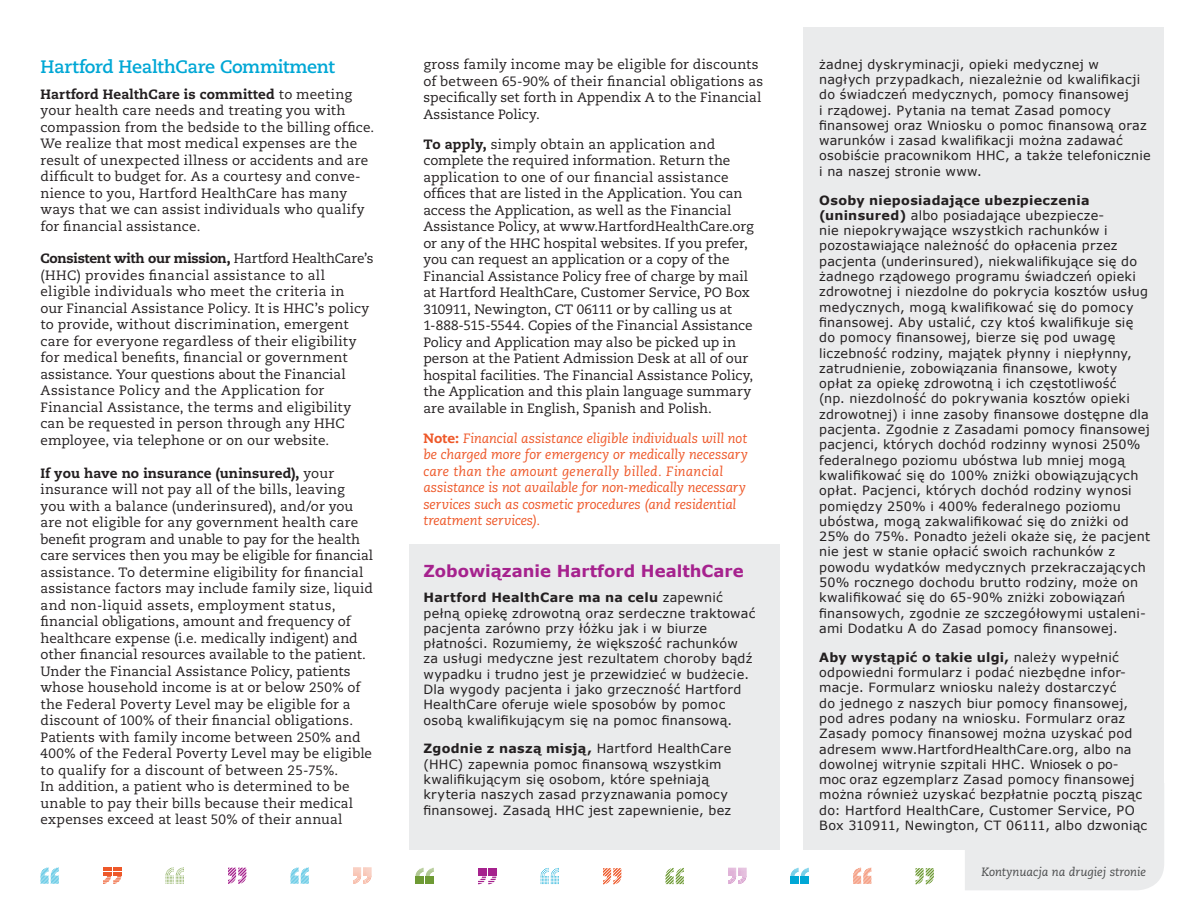
<style>
.page{position:relative;width:1188px;height:918px;background:#fff}
.page>*{position:absolute;margin:0;border:0;box-sizing:border-box;transform-origin:0 0}
.t1{font:700 18px "Caecilia LT Std";letter-spacing:-.025em;color:#00a7d5}
.t2{font:700 16.5px "Verdana";color:#a6228e}
.t3{font:13.5px/16.5px "Caecilia LT Std";letter-spacing:.01em;color:#231f20}
.t4{font:italic 13.5px/16.5px "Caecilia LT Std";letter-spacing:-.005em;color:#ee5829}
.t5{font:12.75px/15.3px "Verdana";letter-spacing:.02em;color:#231f20}
.t6{font:italic 12px "Caecilia LT Std";color:#4b4c4d}
.s1{font-weight:800}
.s2{font-weight:800;font-style:normal}
.s3{font-weight:700}
</style>
<div class="page">
<div style="left:965px;top:850px;width:199px;height:40px;background:#eaebec"></div>
<div style="left:804px;top:28px;width:360px;height:822px;background:#eaebec"></div>
<div style="left:409px;top:544px;width:371px;height:306px;background:#eaebec"></div>
<svg style="left:728px;top:868px;width:19px;height:16px"></svg>
<svg style="left:416px;top:868px;width:18px;height:16px"></svg>
<svg style="left:791px;top:868px;width:18px;height:16px"></svg>
<svg style="left:853px;top:868px;width:19px;height:16px"></svg>
<svg style="left:666px;top:868px;width:18px;height:16px"></svg>
<svg style="left:353px;top:868px;width:19px;height:16px"></svg>
<svg style="left:291px;top:868px;width:18px;height:16px"></svg>
<svg style="left:40px;top:868px;width:19px;height:16px"></svg>
<svg style="left:228px;top:868px;width:18px;height:16px"></svg>
<svg style="left:103px;top:868px;width:18px;height:16px"></svg>
<svg style="left:166px;top:867px;width:18px;height:17px"></svg>
<svg style="left:603px;top:868px;width:18px;height:16px"></svg>
<svg style="left:916px;top:868px;width:18px;height:16px"></svg>
<svg style="left:478px;top:868px;width:18px;height:16px"></svg>
<svg style="left:541px;top:868px;width:18px;height:16px"></svg>
<p class="t1" style="left:40px;top:56px;width:296px">Hartford HealthCare Commitment</p>
<p class="t3" style="left:40px;top:86px;width:335px"><span class="s1">Hartford HealthCare is committed</span> to meeting your health care needs and treating you with compassion from the bedside to the billing office.<br>We realize that most medical expenses are the result of unexpected illness or accidents and are difficult to budget for. As a courtesy and conve&shy;nience to you, Hartford HealthCare has many ways that we can assist individuals who qualify for financial assistance.</p>
<p class="t3" style="left:40px;top:251px;width:335px"><span class="s1">Consistent with our mission,</span> Hartford HealthCare’s (HHC) provides financial assistance to all eligible individuals who meet the criteria in<br>our Financial Assistance Policy. It is HHC’s policy to provide, without discrimination, emergent care for everyone regardless of their eligibility for medical benefits, financial or government assistance. Your questions about the Financial Assistance Policy and the Application for Financial Assistance, the terms and eligibility can be requested in person through any HHC employee, via telephone or on our website.</p>
<p class="t3" style="left:40px;top:465px;width:334px"><span class="s1">If you have no insurance (uninsured),</span> your insurance will not pay all of the bills, leaving<br>you with a balance (underinsured), and/or you are not eligible for any government health care benefit program and unable to pay for the health care services then you may be eligible for financial assistance. To determine eligibility for financial assistance factors may include family size, liquid and non-liquid assets, employment status, financial obligations, amount and frequency of healthcare expense (i.e. medically indigent) and other financial resources available to the patient.<br>Under the Financial Assistance Policy, patients whose household income is at or below 250% of the Federal Poverty Level may be eligible for a discount of 100% of their financial obligations.<br>Patients with family income between 250% and 400% of the Federal Poverty Level may be eligible to qualify for a discount of between 25-75%.<br>In addition, a patient who is determined to be unable to pay their bills because their medical expenses exceed at least 50% of their annual</p>
<p class="t3" style="left:423px;top:57px;width:341px">gross family income may be eligible for discounts of between 65-90% of their financial obligations as specifically set forth in Appendix A to the Financial Assistance Policy.</p>
<p class="t3" style="left:423px;top:136px;width:332px"><span class="s1">To apply,</span> simply obtain an application and complete the required information. Return the application to one of our financial assistance offices that are listed in the Application. You can access the Application, as well as the Financial Assistance Policy, at www.HartfordHealthCare.org or any of the HHC hospital websites. If you prefer, you can request an application or a copy of the Financial Assistance Policy free of charge by mail at Hartford HealthCare, Customer Service, PO Box 310911, Newington, CT 06111 or by calling us at 1-888-515-5544. Copies of the Financial Assistance Policy and Application may also be picked up in person at the Patient Admission Desk at all of our hospital facilities. The Financial Assistance Policy, the Application and this plain language summary are available in English, Spanish and Polish.</p>
<p class="t4" style="left:423px;top:430px;width:326px"><span class="s2">Note:</span> Financial assistance eligible individuals will not be charged more for emergency or medically necessary care than the amount generally billed. Financial assistance is not available for non-medically necessary services such as cosmetic procedures (and residential treatment services).</p>
<p class="t2" style="left:423px;top:560px;width:322px">Zobowiązanie Hartford HealthCare</p>
<p class="t5" style="left:423px;top:590px;width:334px"><span class="s3">Hartford HealthCare ma na celu</span> zapewnić pełną opiekę zdrowotną oraz serdeczne traktować pacjenta zarówno przy łóżku jak i w biurze płatności. Rozumiemy, że większość rachunków za usługi medyczne jest rezultatem choroby bądź wypadku i trudno jest je przewidzieć w budżecie.<br>Dla wygody pacjenta i jako grzeczność Hartford HealthCare oferuje wiele sposobów by pomoc osobą kwalifikującym się na pomoc finansową.</p>
<p class="t5" style="left:423px;top:741px;width:309px"><span class="s3">Zgodnie z naszą misją,</span> Hartford HealthCare (HHC) zapewnia pomoc finansową wszystkim kwalifikującym się osobom, które spełniają kryteria naszych zasad przyznawania pomocy finansowej. Zasadą HHC jest zapewnienie, bez</p>
<p class="t5" style="left:819px;top:56px;width:333px">żadnej dyskryminacji, opieki medycznej w nagłych przypadkach, niezależnie od kwalifikacji do świadczeń medycznych, pomocy finansowej<br>i rządowej. Pytania na temat Zasad pomocy finansowej oraz Wniosku o pomoc finansową oraz warunków i zasad kwalifikacji można zadawać osobiście pracownikom HHC, a także telefonicznie i na naszej stronie www.</p>
<p class="t5" style="left:819px;top:192px;width:332px"><span class="s3">Osoby nieposiadające ubezpieczenia (uninsured)</span> albo posiadające ubezpiecze-<br>nie niepokrywające wszystkich rachunków i pozostawiające należność do opłacenia przez pacjenta (underinsured), niekwalifikujące się do żadnego rządowego programu świadczeń opieki zdrowotnej i niezdolne do pokrycia kosztów usług medycznych, mogą kwalifikować się do pomocy finansowej. Aby ustalić, czy ktoś kwalifikuje się do pomocy finansowej, bierze się pod uwagę liczebność rodziny, majątek płynny i niepłynny, zatrudnienie, zobowiązania finansowe, kwoty opłat za opiekę zdrowotną i ich częstotliwość<br>(np. niezdolność do pokrywania kosztów opieki zdrowotnej) i inne zasoby finansowe dostępne dla pacjenta. Zgodnie z Zasadami pomocy finansowej pacjenci, których dochód rodzinny wynosi 250% federalnego poziomu ubóstwa lub mniej mogą kwalifikować się do 100% zniżki obowiązujących opłat. Pacjenci, których dochód rodziny wynosi pomiędzy 250% i 400% federalnego poziomu ubóstwa, mogą zakwalifikować się do zniżki od 25% do 75%. Ponadto jeżeli okaże się, że pacjent nie jest w stanie opłacić swoich rachunków z powodu wydatków medycznych przekraczających 50% rocznego dochodu brutto rodziny, może on kwalifikować się do 65-90% zniżki zobowiązań finansowych, zgodnie ze szczegółowymi ustaleni&shy;ami Dodatku A do Zasad pomocy finansowej.</p>
<p class="t5" style="left:819px;top:649px;width:330px"><span class="s3">Aby wystąpić o takie ulgi,</span> należy wypełnić odpowiedni formularz i podać niezbędne infor&shy;macje. Formularz wniosku należy dostarczyć<br>do jednego z naszych biur pomocy finansowej, pod adres podany na wniosku. Formularz oraz Zasady pomocy finansowej można uzyskać pod adresem www.HartfordHealthCare.org, albo na dowolnej witrynie szpitali HHC. Wniosek o po&shy;moc oraz egzemplarz Zasad pomocy finansowej można również uzyskać bezpłatnie pocztą pisząc do: Hartford HealthCare, Customer Service, PO Box 310911, Newington, CT 06111, albo dzwoniąc</p>
<p class="t6" style="left:982px;top:865px;width:166px">Kontynuacja na drugiej stronie</p>
</div>
